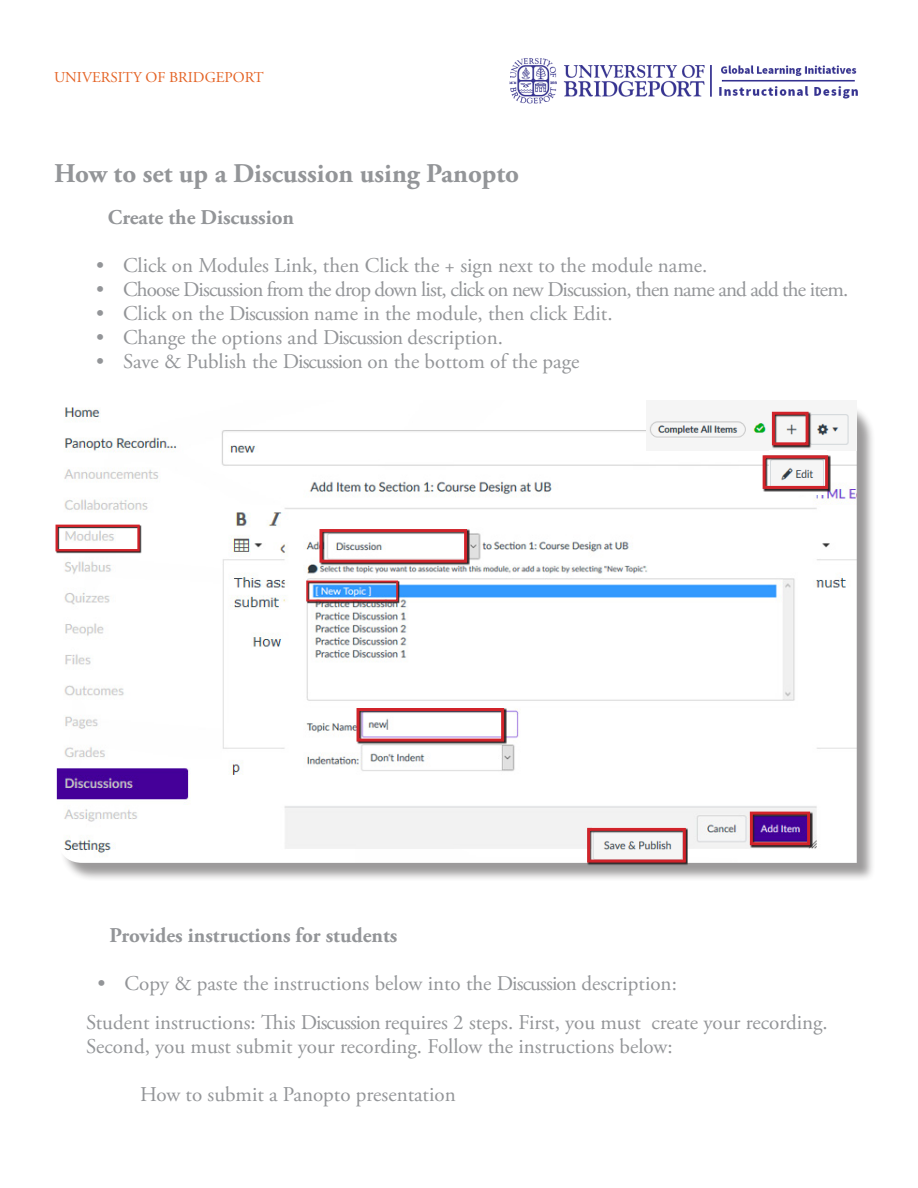
<style>
.page{position:relative;width:918px;height:1188px;background:#fff}
.page>*{position:absolute;margin:0;border:0;box-sizing:border-box;transform-origin:0 0}
.t1{font:700 27px "Adobe Garamond Pro";color:#939598}
.t2{font:21px/24px "Adobe Garamond Pro";color:#939598}
.t3{font:21px "Adobe Garamond Pro";letter-spacing:-.04em;color:#939598}
.t4{font:700 21px "Adobe Garamond Pro";color:#939598}
.t5{font:15px "Adobe Garamond Pro";color:#e46325}
</style>
<div class="page">
<img style="left:509px;top:58px;width:349px;height:46px">
<div style="left:59px;top:403px;width:817px;height:478px;background:#231f20;opacity:.45"></div>
<img style="left:57px;top:403px;width:800px;height:460px">
<svg style="left:320px;top:529px;width:150px;height:37px"></svg>
<div style="left:320px;top:529px;width:147px;height:34px;border:3px solid #d1232a"></div>
<svg style="left:357px;top:708px;width:150px;height:36px"></svg>
<div style="left:357px;top:708px;width:147px;height:34px;border:3px solid #d1232a"></div>
<svg style="left:750px;top:812px;width:63px;height:36px;fill:#440199"></svg>
<div style="left:750px;top:812px;width:60px;height:33px;border:3px solid #d1232a"></div>
<svg style="left:307px;top:581px;width:93px;height:22px"></svg>
<div style="left:306px;top:581px;width:92px;height:20px;border:2px solid #d1232a"></div>
<svg style="left:56px;top:525px;width:86px;height:29px"></svg>
<div style="left:56px;top:525px;width:84px;height:26px;border:2px solid #d1232a"></div>
<img style="left:646px;top:403px;width:211px;height:47px">
<svg style="left:772px;top:412px;width:40px;height:36px"></svg>
<div style="left:772px;top:412px;width:37px;height:33px;border:3px solid #d1232a"></div>
<img style="left:769px;top:450px;width:58px;height:44px">
<svg style="left:763px;top:456px;width:68px;height:36px;fill:#f5f5f5"></svg>
<div style="left:763px;top:455px;width:65px;height:34px;border:3px solid #d1232a"></div>
<svg style="left:587px;top:828px;width:101px;height:37px;fill:#f5f5f5"></svg>
<div style="left:587px;top:828px;width:99px;height:35px;border:3px solid #d1232a"></div>
<p class="t5" style="left:54px;top:69px;width:211px">UNIVERSITY OF BRIDGEPORT</p>
<p class="t1" style="left:54px;top:157px;width:467px">How to set up a Discussion using Panopto</p>
<p class="t4" style="left:108px;top:205px;width:188px">Create the Discussion</p>
<p class="t2" style="left:96px;top:254px;width:613px">• Click on Modules Link, then Click the + sign next to the module name.</p>
<p class="t3" style="left:96px;top:277px;width:754px">• Choose Discussion from the drop down list, click on new Discussion, then name and add the item.</p>
<p class="t2" style="left:96px;top:302px;width:518px">• Click on the Discussion name in the module, then click Edit.</p>
<p class="t2" style="left:96px;top:326px;width:409px">• Change the options and Discussion description.</p>
<p class="t2" style="left:96px;top:350px;width:485px">• Save &amp; Publish the Discussion on the bottom of the page</p>
<p class="t4" style="left:110px;top:923px;width:289px">Provides instructions for students</p>
<p class="t2" style="left:98px;top:972px;width:581px">• Copy &amp; paste the instructions below into the Discussion description:</p>
<p class="t2" style="left:86px;top:1011px;width:743px">Student instructions: This Discussion requires 2 steps. First, you must create your recording.<br>Second, you must submit your recording. Follow the instructions below:</p>
<p class="t2" style="left:140px;top:1083px;width:317px">How to submit a Panopto presentation</p>
</div>
